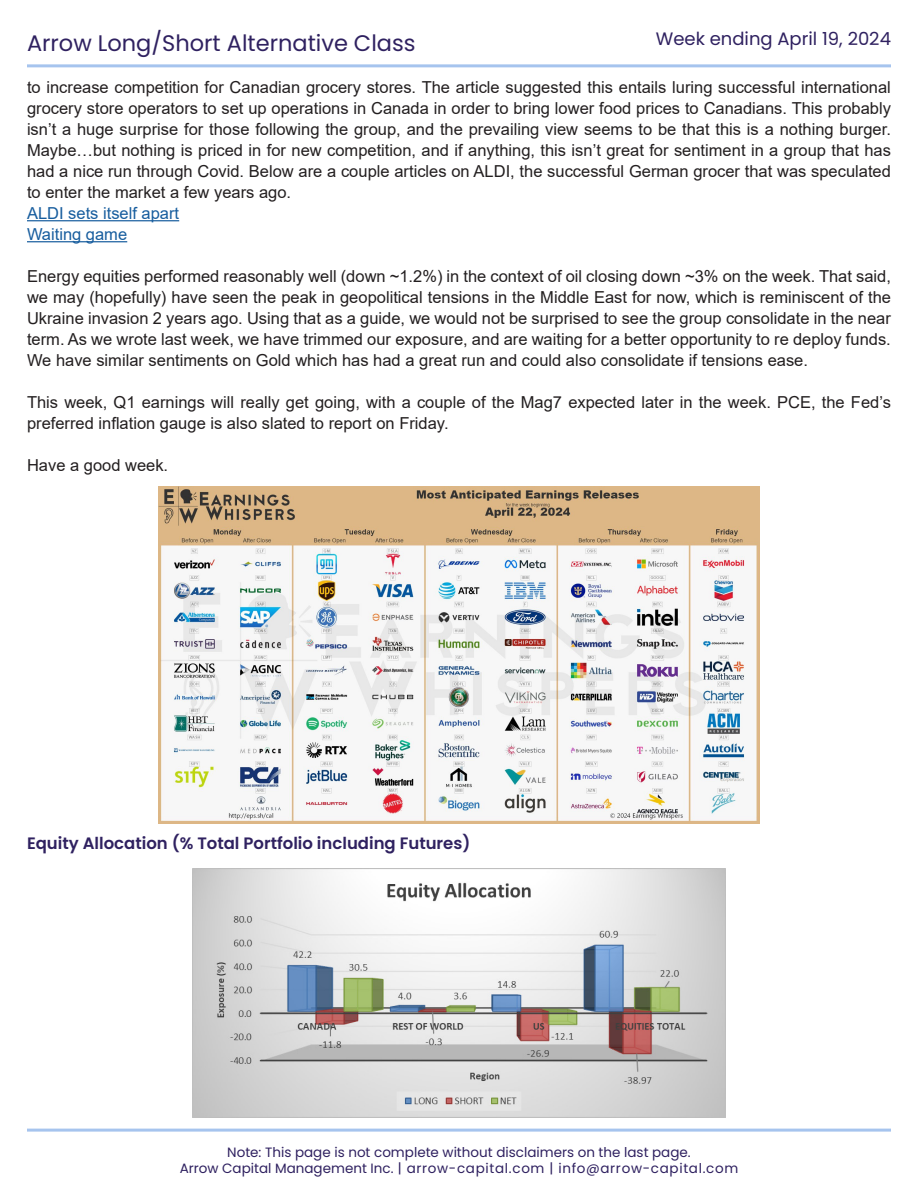
<style>
.page{position:relative;width:918px;height:1188px;background:#fff}
.page>*{position:absolute;margin:0;border:0;box-sizing:border-box;transform-origin:0 0}
.t1{font:22.5px "Poppins";color:#2f2160}
.t2{font:18px "Poppins";color:#2f2160}
.t3{font:16.5px/21px "Arial";color:#231f20;text-align:justify}
.t4{font:600 16.5px "Poppins";color:#2f2160}
.t5{font:16.5px "Arial";color:#175d9e}
.t6{font:13.5px "Poppins";letter-spacing:.05em;color:#2f2160}
.t7{font:13.5px "Poppins";color:#2f2160}
</style>
<div class="page">
<hr style="left:27px;top:64px;width:864px;height:3px;background:#a6c4ee">
<hr style="left:27px;top:220px;width:152px;height:1px;background:#175d9e">
<hr style="left:27px;top:241px;width:100px;height:1px;background:#175d9e">
<hr style="left:27px;top:1129px;width:864px;height:3px;background:#a6c4ee">
<img style="left:159px;top:486px;width:600px;height:338px">
<img style="left:193px;top:868px;width:532px;height:250px">
<p class="t1" style="left:27px;top:30px;width:390px">Arrow Long/Short Alternative Class</p>
<p class="t2" style="left:656px;top:28px;width:237px">Week ending April 19, 2024</p>
<p class="t3" style="left:27px;top:77px;width:866px">to increase competition for Canadian grocery stores. The article suggested this entails luring successful international grocery store operators to set up operations in Canada in order to bring lower food prices to Canadians. This probably isn’t a huge surprise for those following the group, and the prevailing view seems to be that this is a nothing burger.<br>Maybe…but nothing is priced in for new competition, and if anything, this isn’t great for sentiment in a group that has had a nice run through Covid. Below are a couple articles on ALDI, the successful German grocer that was speculated to enter the market a few years ago.</p>
<p class="t5" style="left:27px;top:202px;width:154px">ALDI sets itself apart</p>
<p class="t5" style="left:27px;top:223px;width:102px">Waiting game</p>
<p class="t3" style="left:27px;top:266px;width:866px">Energy equities performed reasonably well (down ~1.2%) in the context of oil closing down ~3% on the week. That said, we may (hopefully) have seen the peak in geopolitical tensions in the Middle East for now, which is reminiscent of the Ukraine invasion 2 years ago. Using that as a guide, we would not be surprised to see the group consolidate in the near term. As we wrote last week, we have trimmed our exposure, and are waiting for a better opportunity to re deploy funds.<br>We have similar sentiments on Gold which has had a great run and could also consolidate if tensions ease.</p>
<p class="t3" style="left:27px;top:392px;width:865px">This week, Q1 earnings will really get going, with a couple of the Mag7 expected later in the week. PCE, the Fed’s preferred inflation gauge is also slated to report on Friday.</p>
<p class="t3" style="left:27px;top:455px;width:143px">Have a good week.</p>
<p class="t4" style="left:27px;top:834px;width:445px">Equity Allocation (% Total Portfolio including Futures)</p>
<p class="t7" style="left:227px;top:1144px;width:465px">Note: This page is not complete without disclaimers on the last page.</p>
<p class="t6" style="left:180px;top:1160px;width:560px">Arrow Capital Management Inc. | arrow-capital.com | info@arrow-capital.com</p>
</div>
